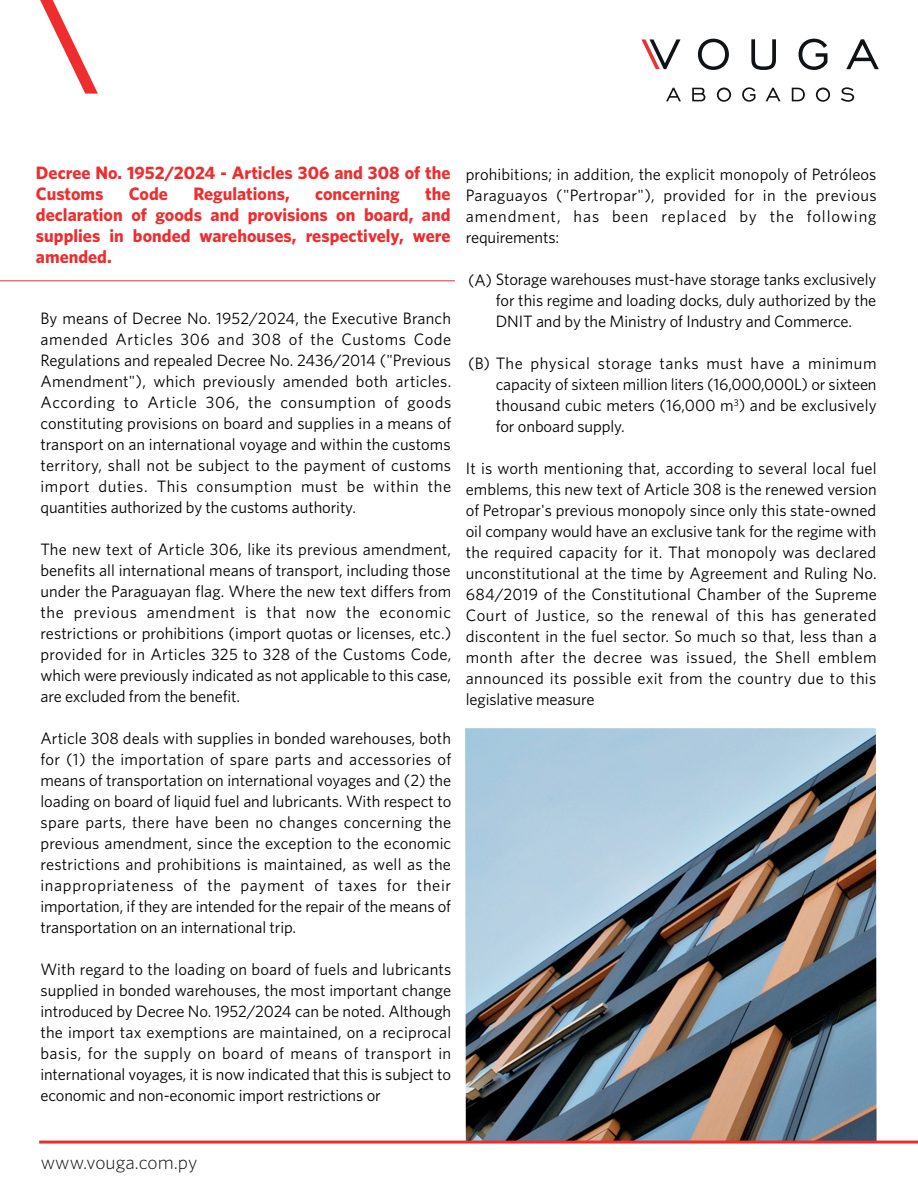
<style>
.page{position:relative;width:918px;height:1188px;background:#fff}
.page>*{position:absolute;margin:0;border:0;box-sizing:border-box;transform-origin:0 0}
.t1{font:300 19.5px "Whitney";color:#101315}
.t2{font:700 18px/21px "Whitney";color:#ee2d2f}
.t3{font:16.5px/21px "Whitney";letter-spacing:-.005em;color:#000001;text-align:justify}
</style>
<div class="page">
<img style="left:465px;top:728px;width:412px;height:413px">
<svg style="left:641px;top:39px;width:40px;height:30px"></svg>
<svg style="left:698px;top:39px;width:31px;height:31px"></svg>
<svg style="left:751px;top:39px;width:25px;height:31px"></svg>
<svg style="left:799px;top:39px;width:28px;height:31px"></svg>
<svg style="left:846px;top:39px;width:33px;height:30px"></svg>
<svg style="left:666px;top:88px;width:15px;height:13px"></svg>
<svg style="left:692px;top:88px;width:13px;height:13px"></svg>
<svg style="left:717px;top:87px;width:14px;height:15px"></svg>
<svg style="left:742px;top:87px;width:13px;height:15px"></svg>
<svg style="left:766px;top:88px;width:15px;height:13px"></svg>
<svg style="left:792px;top:88px;width:13px;height:13px"></svg>
<svg style="left:816px;top:87px;width:14px;height:15px"></svg>
<svg style="left:841px;top:87px;width:13px;height:15px"></svg>
<svg style="left:40px;top:0;width:58px;height:94px"></svg>
<hr style="left:39px;top:1141px;width:879px;height:3px;background:#ee2d2f">
<hr style="left:0;top:280px;width:455px;height:1px;background:#ee2d2f">
<p class="t2" style="left:36px;top:162px;width:416px">Decree No. 1952/2024 - Articles 306 and 308 of the<br>Customs</p>
<p class="t2" style="left:36px;top:183px;width:416px;text-align:justify;text-indent:389px">the declaration of goods and provisions on board, and supplies in bonded warehouses, respectively, were amended.</p>
<p class="t2" style="left:129px;top:183px;width:40px">Code</p>
<p class="t2" style="left:193px;top:183px;width:98px">Regulations,</p>
<p class="t2" style="left:315px;top:183px;width:86px">concerning</p>
<p class="t3" style="left:40px;top:308px;width:412px">By means of Decree No. 1952/2024, the Executive Branch amended Articles 306 and 308 of the Customs Code Regulations and repealed Decree No. 2436/2014 ("Previous Amendment"), which previously amended both articles.<br>According to Article 306, the consumption of goods constituting provisions on board and supplies in a means of transport on an international voyage and within the customs territory, shall not be subject to the payment of customs import duties. This consumption must be within the quantities authorized by the customs authority.</p>
<p class="t3" style="left:40px;top:539px;width:412px">The new text of Article 306, like its previous amendment, benefits all international means of transport, including those under the Paraguayan flag. Where the new text differs from the previous amendment is that now the economic restrictions or prohibitions (import quotas or licenses, etc.) provided for in Articles 325 to 328 of the Customs Code, which were previously indicated as not applicable to this case, are excluded from the benefit.</p>
<p class="t3" style="left:40px;top:728px;width:413px">Article 308 deals with supplies in bonded warehouses, both for (1) the importation of spare parts and accessories of means of transportation on international voyages and (2) the loading on board of liquid fuel and lubricants. With respect to spare parts, there have been no changes concerning the previous amendment, since the exception to the economic restrictions and prohibitions is maintained, as well as the inappropriateness of the payment of taxes for their importation, if they are intended for the repair of the means of transportation on an international trip.</p>
<p class="t3" style="left:40px;top:959px;width:412px">With regard to the loading on board of fuels and lubricants supplied in bonded warehouses, the most important change introduced by Decree No. 1952/2024 can be noted. Although the import tax exemptions are maintained, on a reciprocal basis, for the supply on board of means of transport in international voyages, it is now indicated that this is subject to economic and non-economic import restrictions or</p>
<p class="t3" style="left:466px;top:164px;width:412px">prohibitions; in addition, the explicit monopoly of Petróleos Paraguayos ("Pertropar"), provided for in the previous amendment, has been replaced by the following requirements:</p>
<p class="t3" style="left:496px;top:269px;width:382px;text-indent:-27px">(A) Storage warehouses must-have storage tanks exclusively for this regime and loading docks, duly authorized by the DNIT and by the Ministry of Industry and Commerce.</p>
<p class="t3" style="left:496px;top:353px;width:382px;text-indent:-27px">(B) The physical storage tanks must have a minimum capacity of sixteen million liters (16,000,000L) or sixteen thousand cubic meters (16,000 m<sup>3</sup>) and be exclusively for onboard supply.</p>
<p class="t3" style="left:466px;top:457px;width:413px">It is worth mentioning that, according to several local fuel emblems, this new text of Article 308 is the renewed version of Petropar's previous monopoly since only this state-owned oil company would have an exclusive tank for the regime with the required capacity for it. That monopoly was declared unconstitutional at the time by Agreement and Ruling No.<br>684/2019 of the Constitutional Chamber of the Supreme Court of Justice, so the renewal of this has generated discontent in the fuel sector. So much so that, less than a month after the decree was issued, the Shell emblem announced its possible exit from the country due to this legislative measure</p>
<p class="t1" style="left:41px;top:1151px;width:158px">www.vouga.com.py</p>
</div>
